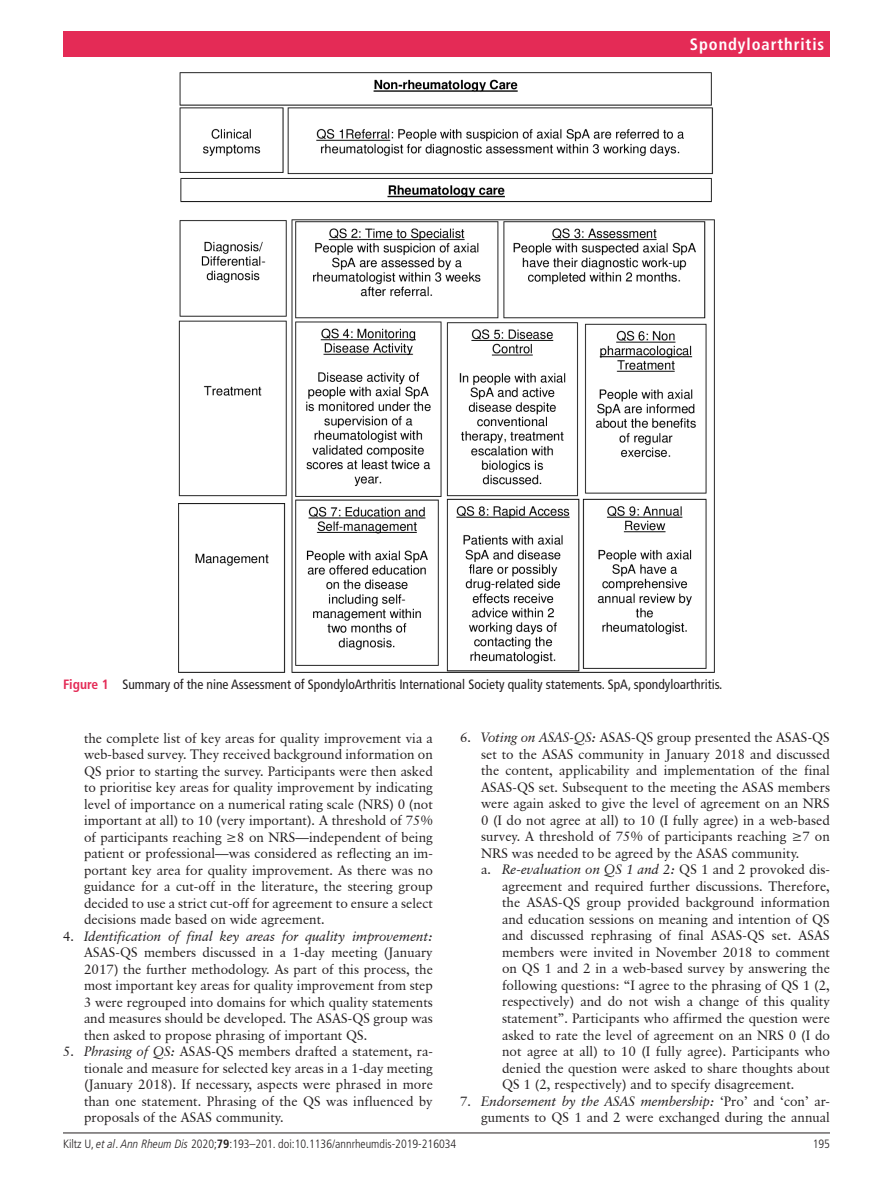
<style>
.page{position:relative;width:893px;height:1191px;background:#fff}
.page>*{position:absolute;margin:0;border:0;box-sizing:border-box;transform-origin:0 0}
.t1{font:700 condensed 16.5px "Frutiger LT Pro";letter-spacing:.055em;color:#fff}
.t2{font:13.5px/16.5px "Classical Garamond BT";color:#231f20;text-align:justify}
.t3{font:condensed 13.5px "Frutiger LT Pro";color:#231f20}
.t4{font:italic 13.5px "Classical Garamond BT";color:#231f20}
.t5{font:300 condensed 12px "Frutiger LT Pro";color:#231f20}
.s1{font-weight:700;color:#e42b56}
.s2{font-style:italic}
.s3{font-style:normal}
.s4{font-weight:700}
</style>
<div class="page">
<hr style="left:63px;top:1132px;width:767px;height:1px;background:#231f20">
<div style="left:63px;top:31px;width:767px;height:25px;background:#e42b56"></div>
<img style="left:178px;top:72px;width:537px;height:601px">
<p class="t1" style="left:690px;top:34px;width:136px">Spondyloarthritis</p>
<p class="t3" style="left:63px;top:676px;width:661px"><span class="s1">Figure 1</span> Summary of the nine Assessment of SpondyloArthritis International Society quality statements. SpA, spondyloarthritis.</p>
<p class="t2" style="left:84px;top:729px;width:350px">the complete list of key areas for quality improvement via a web-based survey. They received background information on QS prior to starting the survey. Participants were then asked to prioritise key areas for quality improvement by indicating level of importance on a numerical rating scale (NRS) 0 (not important at all) to 10 (very important). A threshold of 75% of participants reaching ≥8 on NRS—independent of being patient or professional—was considered as reflecting an im&shy;portant key area for quality improvement. As there was no guidance for a cut-off in the literature, the steering group decided to use a strict cut-off for agreement to ensure a select decisions made based on wide agreement.</p>
<p class="t2" style="left:84px;top:927px;width:350px;text-indent:-21px">4. <span class="s2">Identification of final key areas for quality improvement:<br></span>ASAS-QS members discussed in a 1-day meeting (January 2017) the further methodology. As part of this process, the most important key areas for quality improvement from step 3 were regrouped into domains for which quality statements and measures should be developed. The ASAS-QS group was then asked to propose phrasing of important QS.</p>
<p class="t2" style="left:84px;top:1043px;width:350px;text-indent:-21px">5. <span class="s2">Phrasing of QS:</span> ASAS-QS members drafted a statement, ra&shy;tionale and measure for selected key areas in a 1-day meeting (January 2018). If necessary, aspects were phrased in more than one statement. Phrasing of the QS was influenced by proposals of the ASAS community.</p>
<p class="t2" style="left:460px;top:729px;width:371px">6. <span class="s2">Voting on ASAS-QS:</span> ASAS-QS group presented the ASAS-QS</p>
<p class="t2" style="left:481px;top:746px;width:350px">set to the ASAS community in January 2018 and discussed</p>
<p class="t2" style="left:481px;top:762px;width:350px">the content, applicability and implementation of the final</p>
<p class="t2" style="left:481px;top:779px;width:350px">ASAS-QS set. Subsequent to the meeting the ASAS members</p>
<p class="t2" style="left:481px;top:795px;width:350px">were again asked to give the level of agreement on an NRS</p>
<p class="t2" style="left:481px;top:812px;width:350px">0 (I do not agree at all) to 10 (I fully agree) in a web-based</p>
<p class="t2" style="left:481px;top:828px;width:350px">survey. A threshold of 75% of participants reaching ≥7 on</p>
<p class="t2" style="left:481px;top:844px;width:320px">NRS was needed to be agreed by the ASAS community.</p>
<p class="t4" style="left:481px;top:861px;width:350px"><span class="s3">a.</span> Re-evaluation on QS 1 and 2: <span class="s3">QS 1 and 2 provoked dis-</span></p>
<p class="t2" style="left:502px;top:877px;width:329px">agreement and required further discussions. Therefore,</p>
<p class="t2" style="left:502px;top:894px;width:329px">the ASAS-QS group provided background information</p>
<p class="t2" style="left:502px;top:910px;width:329px">and education sessions on meaning and intention of QS</p>
<p class="t2" style="left:502px;top:927px;width:329px">and discussed rephrasing of final ASAS-QS set. ASAS</p>
<p class="t2" style="left:502px;top:943px;width:329px">members were invited in November 2018 to comment</p>
<p class="t2" style="left:502px;top:960px;width:329px">on QS 1 and 2 in a web-based survey by answering the</p>
<p class="t2" style="left:502px;top:976px;width:329px">following questions: “I agree to the phrasing of QS 1 (2,</p>
<p class="t2" style="left:502px;top:993px;width:329px">respectively) and do not wish a change of this quality</p>
<p class="t2" style="left:502px;top:1009px;width:329px">statement”. Participants who affirmed the question were</p>
<p class="t2" style="left:502px;top:1026px;width:329px">asked to rate the level of agreement on an NRS 0 (I do</p>
<p class="t2" style="left:502px;top:1042px;width:329px">not agree at all) to 10 (I fully agree). Participants who</p>
<p class="t2" style="left:502px;top:1059px;width:329px">denied the question were asked to share thoughts about</p>
<p class="t2" style="left:502px;top:1075px;width:294px">QS 1 (2, respectively) and to specify disagreement.</p>
<p class="t2" style="left:460px;top:1092px;width:371px;text-align:right">7. <span class="s2">Endorsement by the ASAS membership:</span> ‘Pro’ and ‘con’ ar&shy;guments to QS 1 and 2 were exchanged during the annual</p>
<p class="t5" style="left:63px;top:1136px;width:395px">Kiltz U, <span class="s2">et al</span>. <span class="s2">Ann Rheum Dis</span> 2020;<span class="s4">79</span>:193–201. doi:10.1136/annrheumdis-2019-216034</p>
<p class="t5" style="left:813px;top:1136px;width:19px">195</p>
</div>
